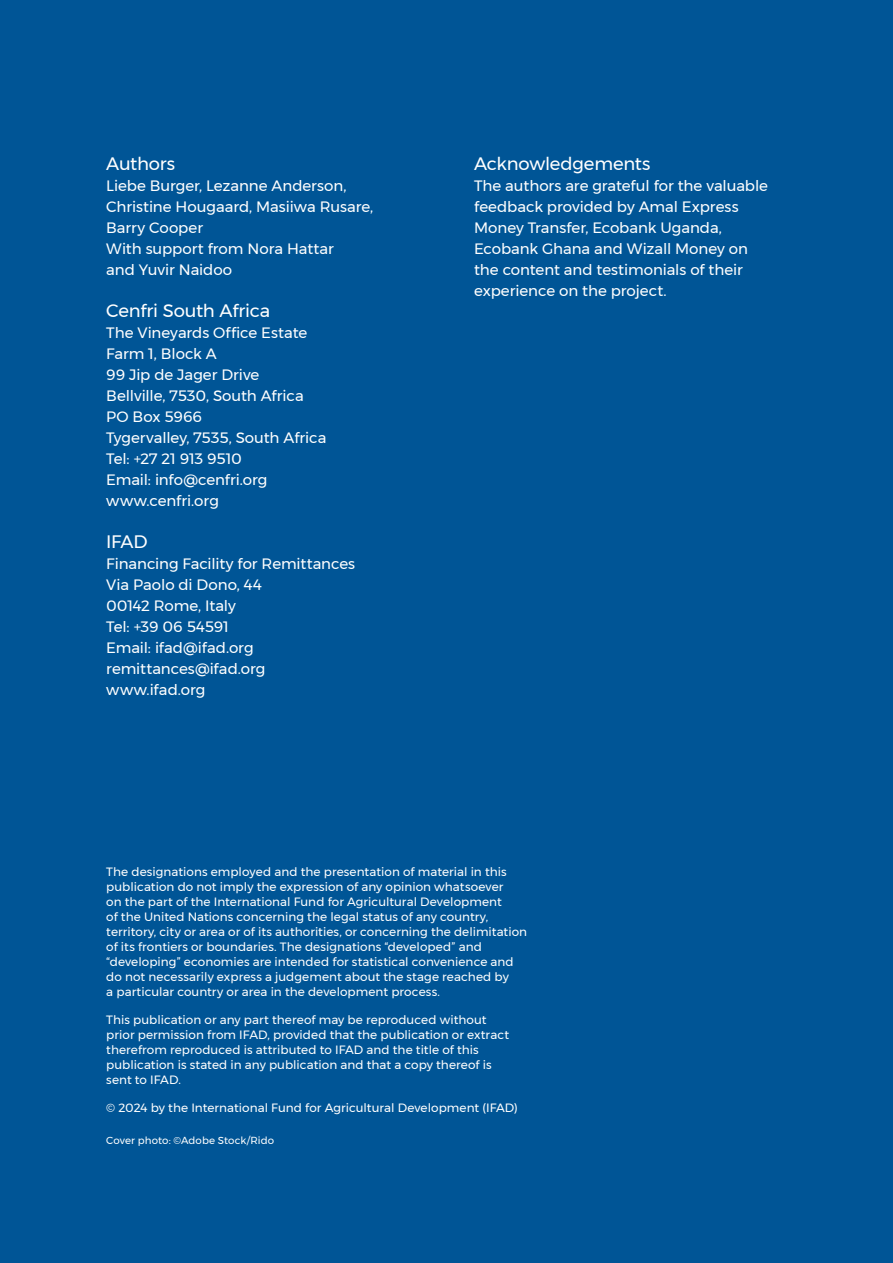
<style>
.page{position:relative;width:893px;height:1263px;background:#005596}
.page>*{position:absolute;margin:0;border:0;box-sizing:border-box;transform-origin:0 0}
.t1{font:18px "Montserrat";letter-spacing:-.01em;color:#fff}
.Body{font:15px/21px "Montserrat";letter-spacing:-.005em;color:#fff}
.Body_nospaceafter{font:15px "Montserrat";letter-spacing:-.005em;color:#fff}
.Body-2{font:12px/15px "Montserrat";letter-spacing:.005em;color:#fff}
.Body-3{font:10.2px "Montserrat";letter-spacing:.01em;color:#fff}
</style>
<div class="page">
<p class="t1" style="left:106px;top:149px;width:70px">Authors</p>
<p class="Body" style="left:106px;top:175px;width:268px">Liebe Burger, Lezanne Anderson,<br>Christine Hougaard, Masiiwa Rusare,<br>Barry Cooper<br>With support from Nora Hattar<br>and Yuvir Naidoo</p>
<p class="t1" style="left:106px;top:296px;width:166px">Cenfri South Africa</p>
<p class="Body" style="left:106px;top:322px;width:202px">The Vineyards Office Estate</p>
<p class="Body" style="left:106px;top:343px;width:112px">Farm 1, Block A</p>
<p class="Body" style="left:106px;top:364px;width:155px">99 Jip de Jager Drive</p>
<p class="Body" style="left:106px;top:385px;width:199px">Bellville, 7530, South Africa</p>
<p class="Body" style="left:106px;top:406px;width:97px">PO Box 5966</p>
<p class="Body" style="left:106px;top:427px;width:222px">Tygervalley, 7535, South Africa</p>
<p class="Body" style="left:106px;top:448px;width:137px">Tel: +27 21 913 9510</p>
<p class="Body" style="left:106px;top:469px;width:163px">Email: info@cenfri.org www.cenfri.org</p>
<p class="t1" style="left:106px;top:527px;width:43px">IFAD</p>
<p class="Body_nospaceafter" style="left:106px;top:552px;width:250px">Financing Facility for Remittances</p>
<p class="Body_nospaceafter" style="left:106px;top:573px;width:157px">Via Paolo di Dono, 44</p>
<p class="Body_nospaceafter" style="left:106px;top:594px;width:131px">00142 Rome, Italy</p>
<p class="Body_nospaceafter" style="left:106px;top:615px;width:124px">Tel: +39 06 54591</p>
<p class="Body_nospaceafter" style="left:106px;top:636px;width:149px">Email: ifad@ifad.org</p>
<p class="Body_nospaceafter" style="left:106px;top:657px;width:161px">remittances@ifad.org</p>
<p class="Body" style="left:106px;top:679px;width:101px">www.ifad.org</p>
<p class="t1" style="left:474px;top:149px;width:178px">Acknowledgements</p>
<p class="Body" style="left:474px;top:175px;width:295px">The authors are grateful for the valuable feedback provided by Amal Express Money Transfer, Ecobank Uganda, Ecobank Ghana and Wizall Money on the content and testimonials of their experience on the project.</p>
<p class="Body-2" style="left:106px;top:864px;width:422px">The designations employed and the presentation of material in this publication do not imply the expression of any opinion whatsoever<br>on the part of the International Fund for Agricultural Development<br>of the United Nations concerning the legal status of any country, territory, city or area or of its authorities, or concerning the delimitation of its frontiers or boundaries. The designations “developed” and “developing” economies are intended for statistical convenience and do not necessarily express a judgement about the stage reached by<br>a particular country or area in the development process.</p>
<p class="Body-2" style="left:106px;top:1012px;width:404px">This publication or any part thereof may be reproduced without prior permission from IFAD, provided that the publication or extract therefrom reproduced is attributed to IFAD and the title of this publication is stated in any publication and that a copy thereof is sent to IFAD.</p>
<p class="Body-2" style="left:106px;top:1100px;width:413px">© 2024 by the International Fund for Agricultural Development (IFAD)</p>
<p class="Body-3" style="left:106px;top:1132px;width:169px">Cover photo: ©Adobe Stock/Rido</p>
</div>
